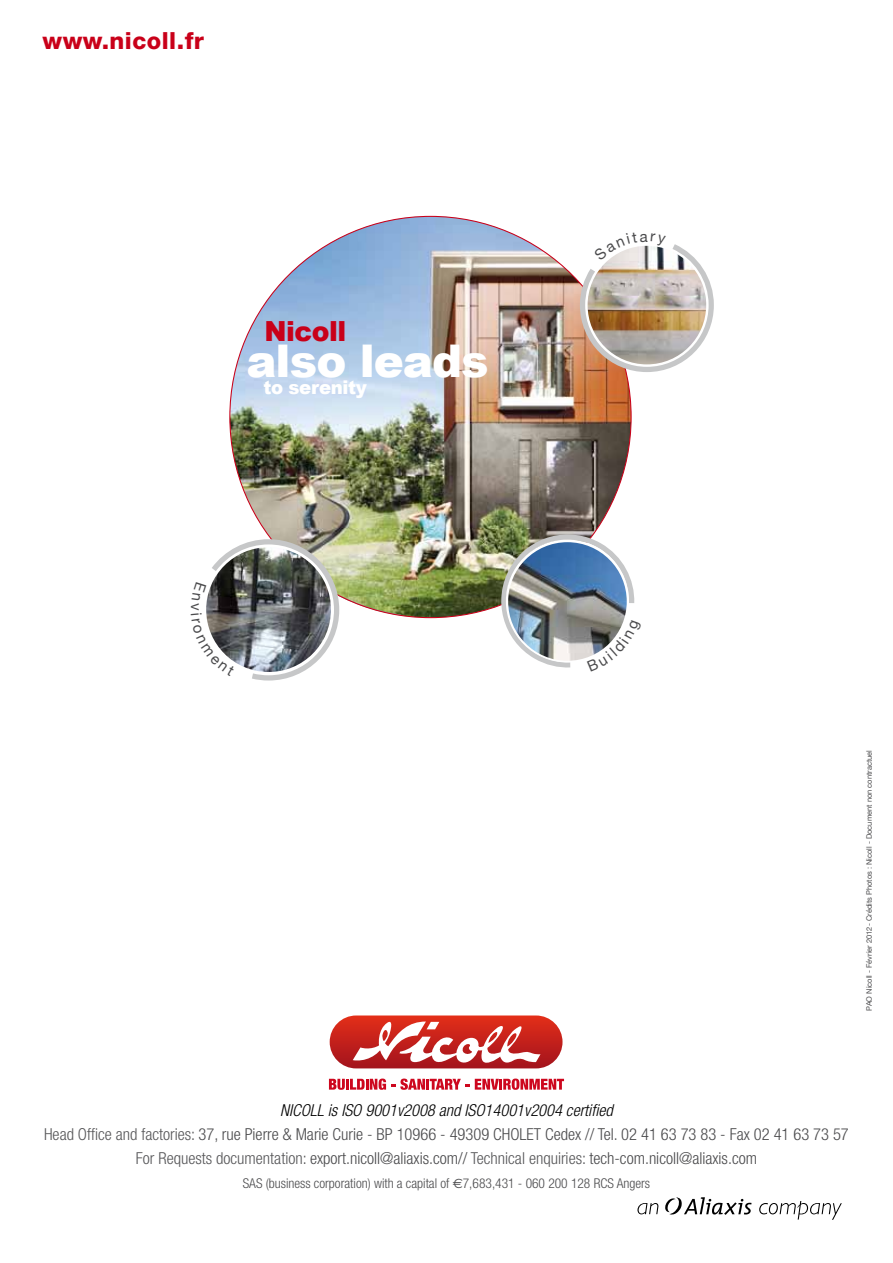
<style>
.page{position:relative;width:893px;height:1263px;background:#fff}
.page>*{position:absolute;margin:0;border:0;box-sizing:border-box;transform-origin:0 0}
.t1{font:900 45.15px "Arial";color:#fff}
.t2{font:900 27.75px "Arial";color:#c90019;scale:.96 1}
.t3{font:800 23.7px "Helvetica Neue";letter-spacing:.02em;color:#c90019}
.t4{font:900 18.9px "Arial";color:#fff;scale:.96 1}
.t5{font:300 condensed 16.5px/24px "Helvetica Neue";color:#4b4b4d;text-align:center}
.t6{font:300 condensed 13.5px "Helvetica Neue";color:#4b4b4d}
.t7{font:7.5px "Helvetica Neue";color:#4b4b4d}
.s1{font-style:italic;color:#000}
.s2{color:#58585a}
.s3{font-family:"Euro Sans";font-weight:400;font-stretch:normal}
</style>
<div class="page">
<img style="left:230px;top:216px;width:401px;height:401px;border-radius:201px">
<svg style="left:330px;top:1015px;width:232px;height:54px"></svg>
<svg style="left:329px;top:1078px;width:235px;height:12px"></svg>
<svg style="left:637px;top:1197px;width:115px;height:18px"></svg>
<svg style="left:759px;top:1201px;width:83px;height:19px"></svg>
<img style="left:206px;top:537px;width:197px;height:144px">
<img style="left:488px;top:521px;width:147px;height:147px">
<img style="left:577px;top:244px;width:137px;height:131px">
<h3 class="t3" style="left:43px;top:26px;width:163px">www.nicoll.fr</h3>
<h2 class="t2" style="left:265px;top:311px;width:86px">Nicoll</h2>
<h1 class="t1" style="left:246px;top:328px;width:244px">also leads</h1>
<p class="t4" style="left:263px;top:374px;width:109px">to serenity</p>
<p class="t7" style="left:865px;top:1011px;width:262px;rotate:-90deg">PAO Nicoll - Février 2012- Crédits Photos : Nicoll - Document non contractuel</p>
<p class="t5" style="left:44px;top:1097px;width:806px"><span class="s1">NICOLL is ISO 9001v2008 and ISO14001v2004 certified<br></span><span class="s2">Head Office and factories</span>: 37, rue Pierre &amp; Marie Curie - BP 10966 - 49309 CHOLET Cedex // Tel. 02 41 63 73 83 - Fax 02 41 63 73 57<br><span class="s2">For Requests documentation</span>: export.nicoll@aliaxis.com// <span class="s2">Technical enquiries</span>: tech-com.nicoll@aliaxis.com</p>
<p class="t6" style="left:243px;top:1175px;width:409px">SAS (business corporation) with a capital of <span class="s3">€</span>7,683,431 - 060 200 128 RCS Angers</p>
</div>
